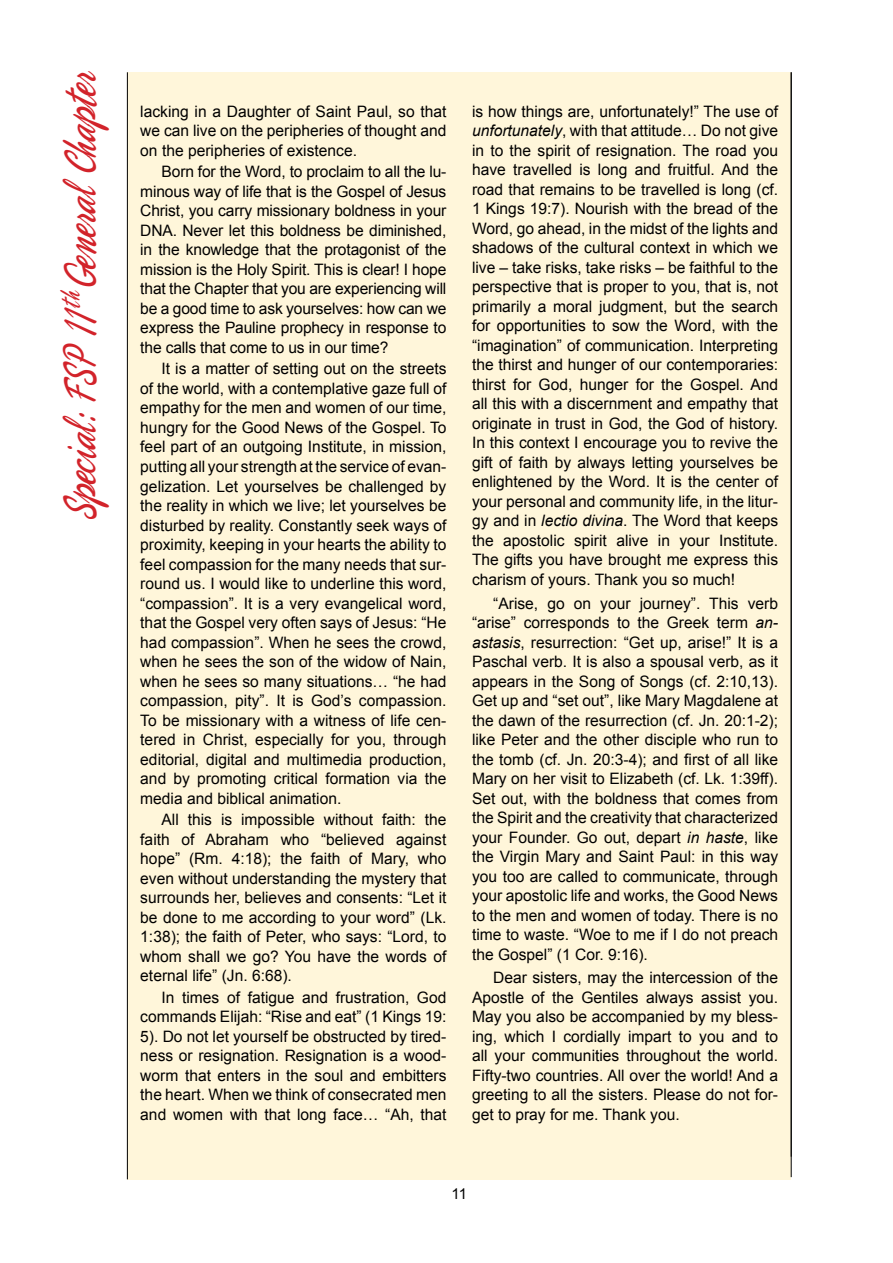
<style>
.page{position:relative;width:893px;height:1263px;background:#fff}
.page>*{position:absolute;margin:0;border:0;box-sizing:border-box;transform-origin:0 0}
.t1{font:48px "Phoenix Script FLF";color:#d2232a;scale:.7 1}
.t2{font:15.75px/19.5px "Arial";color:#000;text-align:justify}
.t3{font:15px "Arial";color:#000}
.s1{font-style:italic}
</style>
<div class="page">
<div style="left:128px;top:72px;width:663px;height:1107px;background:#fff6da"></div>
<hr style="left:127px;top:72px;width:1px;height:1107px;background:#000">
<hr style="left:791px;top:72px;width:1px;height:1105px;background:#000">
<h1 class="t1" style="left:55px;top:521px;width:644px;rotate:-90deg">Special: fsp 11<sup>th</sup>General Chapter</h1>
<p class="t2" style="left:140px;top:101px;width:308px">lacking in a Daughter of Saint Paul, so that we can live on the peripheries of thought and on the peripheries of existence.</p>
<p class="t2" style="left:140px;top:162px;width:308px;text-indent:21px">Born for the Word, to proclaim to all the lu&shy;minous way of life that is the Gospel of Jesus Christ, you carry missionary boldness in your DNA. Never let this boldness be diminished, in the knowledge that the protagonist of the mission is the Holy Spirit. This is clear! I hope that the Chapter that you are experiencing will be a good time to ask yourselves: how can we express the Pauline prophecy in response to the calls that come to us in our time?</p>
<p class="t2" style="left:140px;top:359px;width:308px;text-indent:21px">It is a matter of setting out on the streets of the world, with a contemplative gaze full of empathy for the men and women of our time, hungry for the Good News of the Gospel. To feel part of an outgoing Institute, in mission, putting all your strength at the service of evan&shy;gelization. Let yourselves be challenged by the reality in which we live; let yourselves be disturbed by reality. Constantly seek ways of proximity, keeping in your hearts the ability to feel compassion for the many needs that sur&shy;round us. I would like to underline this word, “compassion”. It is a very evangelical word, that the Gospel very often says of Jesus: “He had compassion”. When he sees the crowd, when he sees the son of the widow of Nain, when he sees so many situations… “he had compassion, pity”. It is God’s compassion.<br>To be missionary with a witness of life cen&shy;tered in Christ, especially for you, through editorial, digital and multimedia production, and by promoting critical formation via the media and biblical animation.</p>
<p class="t2" style="left:140px;top:810px;width:308px;text-indent:21px">All this is impossible without faith: the faith of Abraham who “believed against hope” (Rm. 4:18); the faith of Mary, who even without understanding the mystery that surrounds her, believes and consents: “Let it be done to me according to your word” (Lk.<br>1:38); the faith of Peter, who says: “Lord, to whom shall we go? You have the words of eternal life” (Jn. 6:68).</p>
<p class="t2" style="left:140px;top:987px;width:308px;text-indent:21px">In times of fatigue and frustration, God commands Elijah: “Rise and eat” (1 Kings 19:<br>5). Do not let yourself be obstructed by tired&shy;ness or resignation. Resignation is a wood&shy;worm that enters in the soul and embitters the heart. When we think of consecrated men and women with that long face… “Ah, that</p>
<p class="t2" style="left:472px;top:101px;width:308px">is how things are, unfortunately!” The use of <span class="s1">unfortunately</span>, with that attitude… Do not give in to the spirit of resignation. The road you have travelled is long and fruitful. And the road that remains to be travelled is long (cf.<br>1 Kings 19:7). Nourish with the bread of the Word, go ahead, in the midst of the lights and shadows of the cultural context in which we live – take risks, take risks – be faithful to the perspective that is proper to you, that is, not primarily a moral judgment, but the search for opportunities to sow the Word, with the “imagination” of communication. Interpreting the thirst and hunger of our contemporaries: thirst for God, hunger for the Gospel. And all this with a discernment and empathy that originate in trust in God, the God of history.<br>In this context I encourage you to revive the gift of faith by always letting yourselves be enlightened by the Word. It is the center of your personal and community life, in the litur&shy;gy and in <span class="s1">lectio divina</span>. The Word that keeps the apostolic spirit alive in your Institute.<br>The gifts you have brought me express this charism of yours. Thank you so much!</p>
<p class="t2" style="left:472px;top:593px;width:308px;text-indent:21px">“Arise, go on your journey”. This verb “arise” corresponds to the Greek term <span class="s1">an&shy;astasis</span>, resurrection: “Get up, arise!” It is a Paschal verb. It is also a spousal verb, as it appears in the Song of Songs (cf. 2:10,13).<br>Get up and “set out”, like Mary Magdalene at the dawn of the resurrection (cf. Jn. 20:1-2); like Peter and the other disciple who run to the tomb (cf. Jn. 20:3-4); and first of all like Mary on her visit to Elizabeth (cf. Lk. 1:39ff).<br>Set out, with the boldness that comes from the Spirit and the creativity that characterized your Founder. Go out, depart <span class="s1">in haste</span>, like the Virgin Mary and Saint Paul: in this way you too are called to communicate, through your apostolic life and works, the Good News to the men and women of today. There is no time to waste. “Woe to me if I do not preach the Gospel” (1 Cor. 9:16).</p>
<p class="t2" style="left:472px;top:968px;width:308px;text-indent:21px">Dear sisters, may the intercession of the Apostle of the Gentiles always assist you.<br>May you also be accompanied by my bless&shy;ing, which I cordially impart to you and to all your communities throughout the world.<br>Fifty-two countries. All over the world! And a greeting to all the sisters. Please do not for&shy;get to pray for me. Thank you.</p>
<p class="t3" style="left:452px;top:1183px;width:17px">11</p>
</div>
